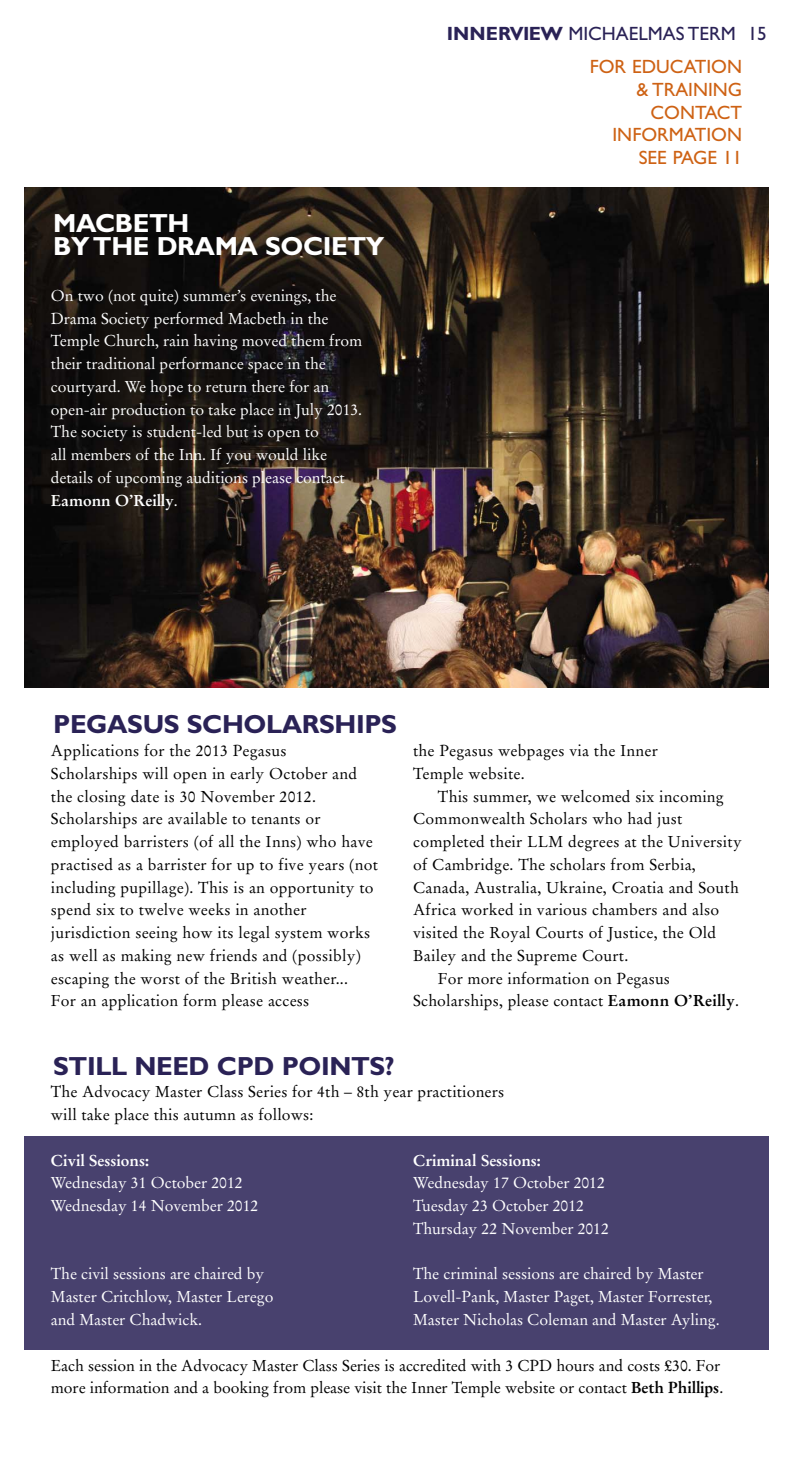
<style>
.page{position:relative;width:794px;height:1474px;background:#fff}
.page>*{position:absolute;margin:0;border:0;box-sizing:border-box;transform-origin:0 0}
.t1{font:700 26.25px "Gill Sans CE";letter-spacing:-.015em;color:#2a2256}
.t2{font:700 26.25px/22.8px "Gill Sans CE";letter-spacing:-.015em;color:#fff}
.t3{font:19.25px/32.7px "Gill Sans CE";color:#2a2256}
.t4{font:19.25px/22.8px "Gill Sans CE";color:#ce6214;text-align:right}
.t5{font:15.75px/22.8px "Stempel Garamond";letter-spacing:.015em;color:#000}
.t6{font:15.75px/22.8px "Stempel Garamond";letter-spacing:-.005em;color:#fff}
.t7{font:15.75px/22.8px "Stempel Garamond";letter-spacing:-.005em;color:#000}
.t8{font:700 15.75px "Stempel Garamond";letter-spacing:-.005em;color:#fff}
.s1{font-weight:700}
.s2{color:#ce6214}
</style>
<div class="page">
<div style="left:24px;top:1136px;width:744px;height:213px;background:#48416e"></div>
<img style="left:24px;top:187px;width:744px;height:500px">
<h1 class="t2" style="left:53px;top:214px;width:333px">MACBETH<br>BY THE DRAMA SOCIETY</h1>
<p class="t6" style="left:51px;top:285px;width:313px">On two (not quite) summer’s evenings, the Drama Society performed Macbeth in the Temple Church, rain having moved them from their traditional performance space in the courtyard. We hope to return there for an open-air production to take place in July 2013.<br>The society is student-led but is open to<br>all members of the Inn. If you would like details of upcoming auditions please contact <span class="s1">Eamonn O’Reilly</span>.</p>
<p class="t3" style="left:589px;top:19px;width:179px;text-indent:-143px"><span class="s1">INNERVIEW</span> MICHAELMAS TERM 15<br><span class="s2">FOR EDUCATION</span></p>
<p class="t4" style="left:612px;top:80px;width:131px">&amp; TRAINING<br>CONTACT<br>INFORMATION<br>SEE PAGE 11</p>
<h1 class="t1" style="left:53px;top:714px;width:345px">PEGASUS SCHOLARSHIPS</h1>
<p class="t5" style="left:51px;top:740px;width:328px">Applications for the 2013 Pegasus<br>Scholarships will open in early October and the closing date is 30 November 2012.<br>Scholarships are available to tenants or employed barristers (of all the Inns) who have practised as a barrister for up to five years (not including pupillage). This is an opportunity to spend six to twelve weeks in another jurisdiction seeing how its legal system works as well as making new friends and (possibly) escaping the worst of the British weather...<br>For an application form please access</p>
<p class="t5" style="left:413px;top:740px;width:246px">the Pegasus webpages via the Inner<br>Temple website.</p>
<p class="t5" style="left:438px;top:786px;width:287px">This summer, we welcomed six incoming</p>
<p class="t5" style="left:413px;top:808px;width:271px">Commonwealth Scholars who had just</p>
<p class="t5" style="left:413px;top:831px;width:330px">completed their LLM degrees at the University</p>
<p class="t5" style="left:413px;top:854px;width:284px">of Cambridge. The scholars from Serbia,</p>
<p class="t5" style="left:413px;top:877px;width:327px">Canada, Australia, Ukraine, Croatia and South</p>
<p class="t5" style="left:413px;top:899px;width:308px">Africa worked in various chambers and also</p>
<p class="t5" style="left:413px;top:922px;width:305px">visited the Royal Courts of Justice, the Old</p>
<p class="t5" style="left:413px;top:945px;width:217px">Bailey and the Supreme Court.</p>
<p class="t5" style="left:438px;top:968px;width:234px">For more information on Pegasus</p>
<p class="t5" style="left:413px;top:990px;width:327px">Scholarships, please contact <span class="s1">Eamonn O’Reilly</span>.</p>
<h1 class="t1" style="left:53px;top:1055px;width:343px">STILL NEED CPD POINTS?</h1>
<p class="t5" style="left:51px;top:1082px;width:455px">The Advocacy Master Class Series for 4th – 8th year practitioners will take place this autumn as follows:</p>
<p class="t8" style="left:413px;top:1153px;width:129px">Criminal Sessions:</p>
<p class="t6" style="left:413px;top:1173px;width:197px">Wednesday 17 October 2012<br>Tuesday 23 October 2012<br>Thursday 22 November 2012</p>
<p class="t6" style="left:413px;top:1264px;width:308px">The criminal sessions are chaired by Master<br>Lovell-Pank, Master Paget, Master Forrester,<br>Master Nicholas Coleman and Master Ayling.</p>
<p class="t7" style="left:51px;top:1355px;width:674px">Each session in the Advocacy Master Class Series is accredited with 3 CPD hours and costs £30. For more information and a booking from please visit the Inner Temple website or contact <span class="s1">Beth Phillips</span>.</p>
<p class="t8" style="left:51px;top:1153px;width:100px">Civil Sessions:</p>
<p class="t6" style="left:51px;top:1173px;width:209px">Wednesday 31 October 2012<br>Wednesday 14 November 2012</p>
<p class="t6" style="left:51px;top:1264px;width:224px">The civil sessions are chaired by<br>Master Critchlow, Master Lerego and Master Chadwick.</p>
</div>
